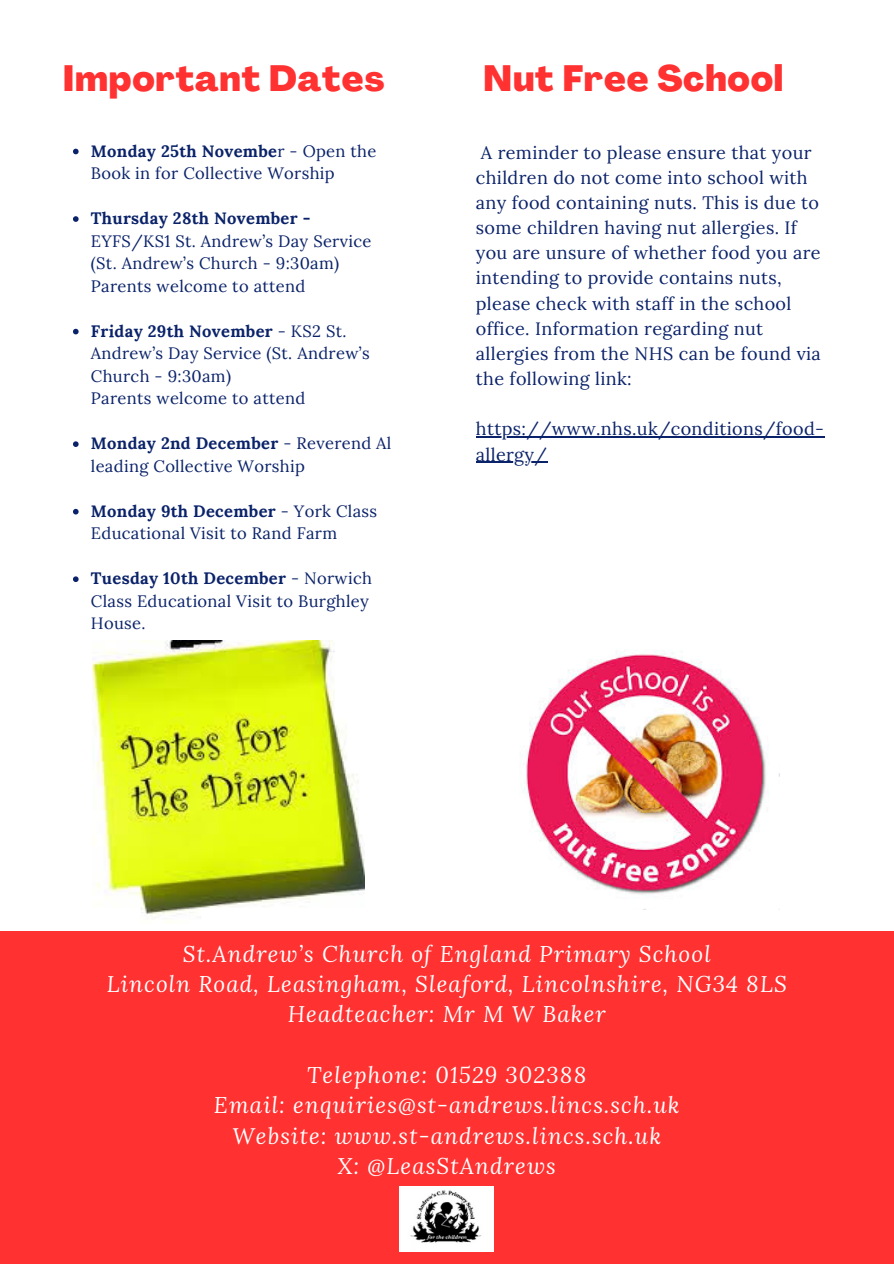
<style>
.page{position:relative;width:894px;height:1264px;background:#fff}
.page>*{position:absolute;margin:0;border:0;box-sizing:border-box;transform-origin:0 0}
.t1{font:800 36px "Agrandir";letter-spacing:.02em;color:#ff3131}
.t2{font:italic 22.5px/30.3px "Lora";letter-spacing:.05em;color:#fff;text-align:center}
.t3{font:18px/25.2px "Lora";letter-spacing:.02em;color:#0a2269}
.t4{font:16.5px/22.5px "Lora";letter-spacing:.02em;color:#0a2269}
.s1{font-weight:700}
</style>
<div class="page">
<img style="left:93px;top:640px;width:271px;height:276px">
<img style="left:521px;top:650px;width:248px;height:245px">
<div style="left:0;top:931px;width:893px;height:332px;background:#ff3131"></div>
<svg style="left:73px;top:149px;width:6px;height:5px"></svg>
<svg style="left:73px;top:216px;width:6px;height:6px"></svg>
<svg style="left:73px;top:329px;width:6px;height:5px"></svg>
<svg style="left:73px;top:441px;width:6px;height:6px"></svg>
<svg style="left:73px;top:509px;width:6px;height:5px"></svg>
<svg style="left:73px;top:576px;width:6px;height:6px"></svg>
<hr style="left:475px;top:436px;width:349px;height:2px;background:#0a2269">
<hr style="left:475px;top:461px;width:72px;height:2px;background:#0a2269">
<img style="left:400px;top:1186px;width:93px;height:65px">
<h2 class="t1" style="left:63px;top:64px;width:323px">Important Dates</h2>
<p class="t1" style="left:483px;top:64px;width:302px">Nut Free School</p>
<p class="t4" style="left:91px;top:139px;width:287px"><span class="s1">Monday 25th Novembe</span>r - Open the<br>Book in for Collective Worship</p>
<p class="t4" style="left:91px;top:207px;width:282px"><span class="s1">Thursday 28th November -<br></span>EYFS/KS1 St. Andrew’s Day Service (St. Andrew’s Church - 9:30am)<br>Parents welcome to attend</p>
<p class="t4" style="left:91px;top:319px;width:280px"><span class="s1">Friday 29th November</span> - KS2 St.<br>Andrew’s Day Service (St. Andrew’s<br>Church - 9:30am)</p>
<p class="t4" style="left:91px;top:387px;width:216px">Parents welcome to attend</p>
<p class="t4" style="left:91px;top:432px;width:302px"><span class="s1">Monday 2nd December</span> - Reverend Al leading Collective Worship</p>
<p class="t4" style="left:91px;top:499px;width:288px"><span class="s1">Monday 9th December</span> - York Class<br>Educational Visit to Rand Farm</p>
<p class="t4" style="left:91px;top:567px;width:282px"><span class="s1">Tuesday 10th December</span> - Norwich<br>Class Educational Visit to Burghley<br>House.</p>
<p class="t3" style="left:475px;top:139px;width:346px">A reminder to please ensure that your children do not come into school with any food containing nuts. This is due to some children having nut allergies. If you are unsure of whether food you are intending to provide contains nuts, please check with staff in the school office. Information regarding nut allergies from the NHS can be found via the following link:</p>
<p class="t3" style="left:475px;top:416px;width:349px">https://www.nhs.uk/conditions/food-</p>
<h2 class="t3" style="left:475px;top:441px;width:72px">allergy/</h2>
<p class="t2" style="left:107px;top:937px;width:681px">St.Andrew’s Church of England Primary School<br>Lincoln Road, Leasingham, Sleaford, Lincolnshire, NG34 8LS<br>Headteacher: Mr M W Baker</p>
<p class="t2" style="left:214px;top:1059px;width:467px">Telephone: 01529 302388<br>Email: enquiries@st-andrews.lincs.sch.uk<br>Website: www.st-andrews.lincs.sch.uk<br>X: @LeasStAndrews</p>
</div>
